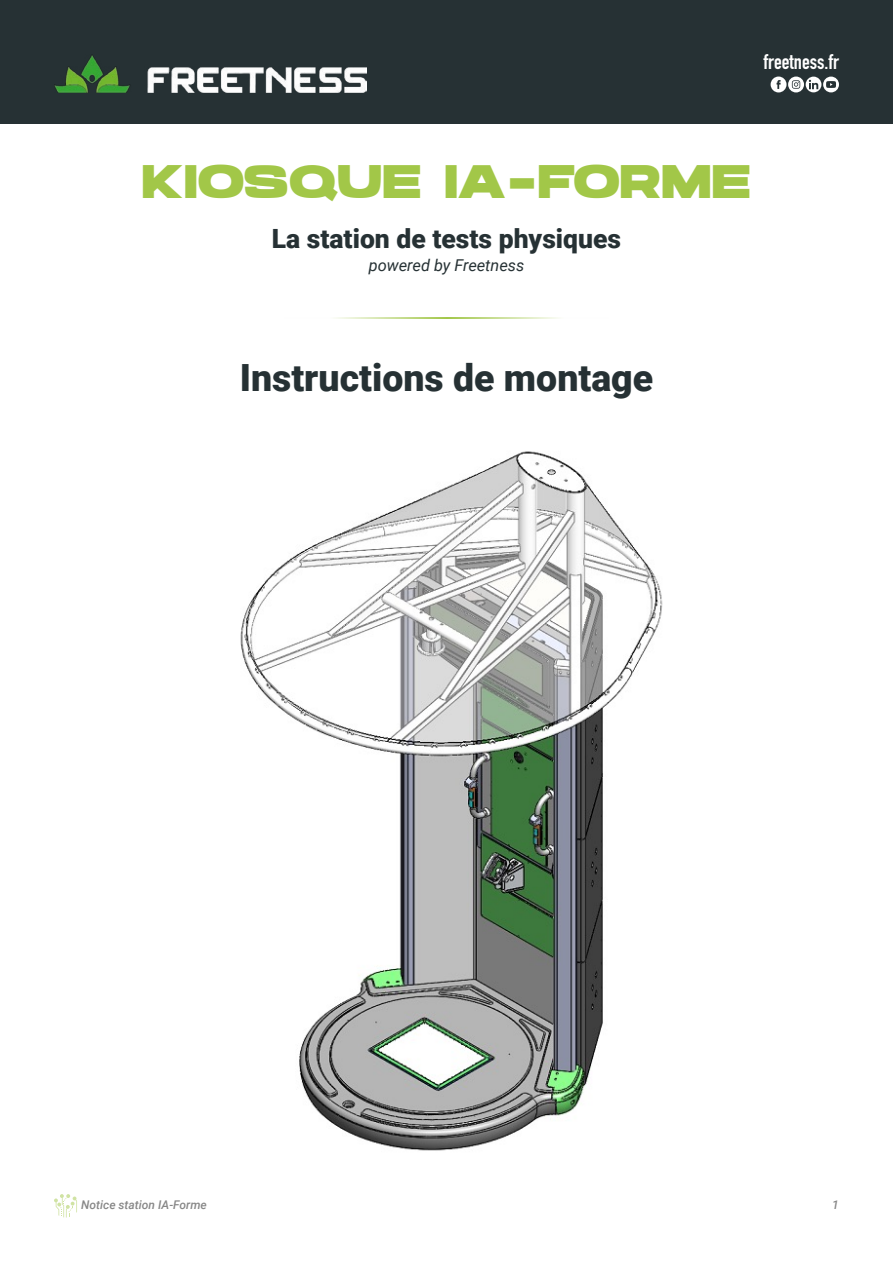
<style>
.page{position:relative;width:893px;height:1263px;background:#fff}
.page>*{position:absolute;margin:0;border:0;box-sizing:border-box;transform-origin:0 0}
.t1{font:700 46.95px "Hanson";letter-spacing:-.01em;color:#a2c748}
.t2{font:900 37.5px "Roboto";color:#263134}
.t3{font:900 26.55px "Roboto";color:#263134}
.t4{font:700 21px "DIN Condensed";color:#fff}
.t5{font:italic 16.35px "Roboto";color:#263134}
.t6{font:italic 500 12px "Roboto";color:#878787}
</style>
<div class="page">
<div style="left:0;top:0;width:893px;height:123px;background:#263134"></div>
<svg style="left:771px;top:77px;width:68px;height:15px"></svg>
<img style="left:54px;top:55px;width:313px;height:37px">
<svg style="left:54px;top:1194px;width:23px;height:23px"></svg>
<svg style="left:446px;top:317px;width:112px;height:2px"></svg>
<svg style="left:336px;top:317px;width:110px;height:2px"></svg>
<img style="left:240px;top:451px;width:423px;height:700px">
<p class="t4" style="left:763px;top:47px;width:77px">freetness.fr</p>
<h1 class="t1" style="left:142px;top:154px;width:611px">KIOSQUE IA-FORME</h1>
<p class="t3" style="left:272px;top:220px;width:351px">La station de tests physiques</p>
<p class="t5" style="left:369px;top:254px;width:157px">powered by Freetness</p>
<h2 class="t2" style="left:240px;top:351px;width:415px">Instructions de montage</h2>
<p class="t6" style="left:81px;top:1196px;width:127px">Notice station IA-Forme</p>
<p class="t6" style="left:832px;top:1196px;width:8px">1</p>
</div>
